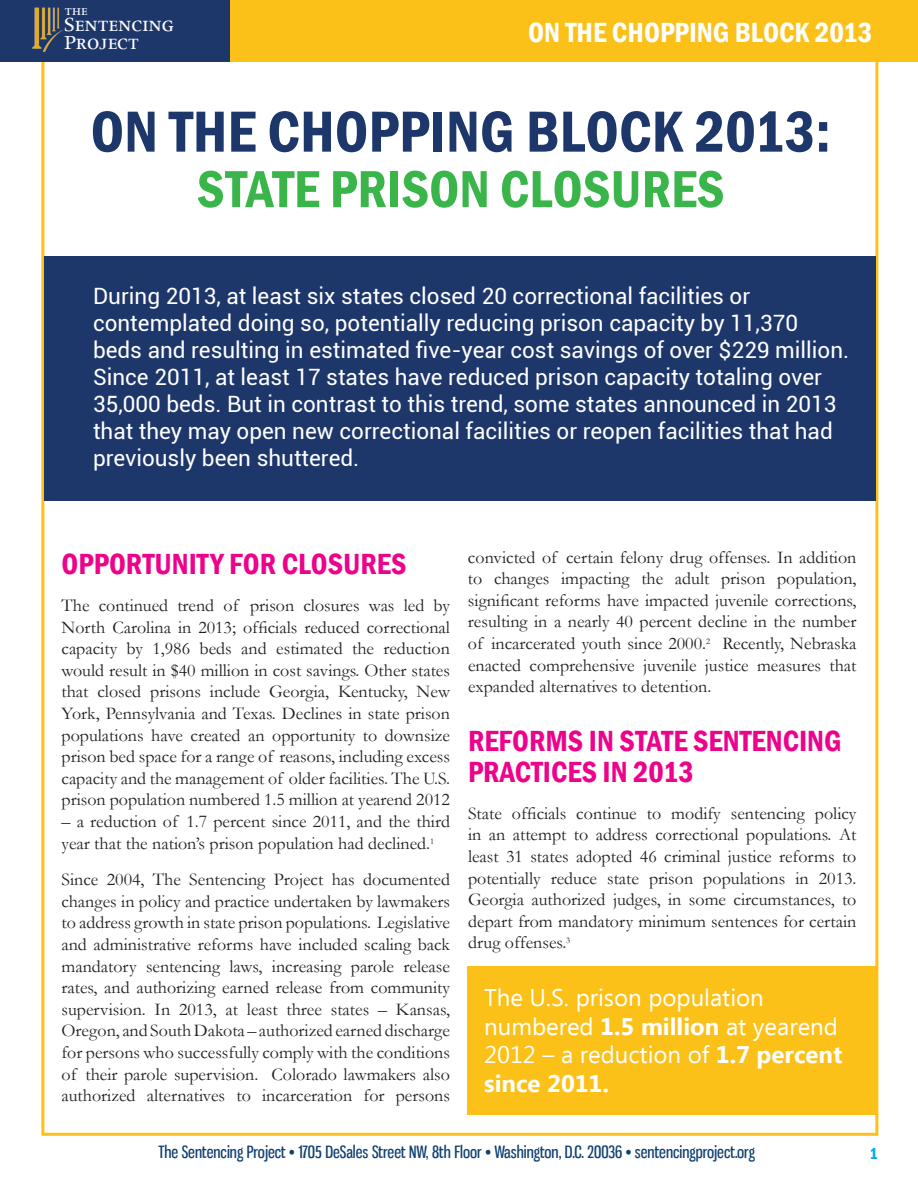
<style>
.page{position:relative;width:918px;height:1188px;background:#fff}
.page>*{position:absolute;margin:0;border:0;box-sizing:border-box;transform-origin:0 0}
.t1{font:600 condensed 60px "Franklin Gothic";color:#1e376b}
.t2{font:600 condensed 54px "Franklin Gothic";color:#3ab54a}
.t3{font:600 condensed 30px/31.5px "Franklin Gothic";color:#ed028c}
.t4{font:600 condensed 28.5px "Franklin Gothic";color:#fff}
.t5{font:24px/28.8px "Ebrima";color:#fff}
.t6{font:22.5px/27px "Roboto";color:#fff}
.t7{font:22.5px/18px "Apollo MT SC";color:#fff}
.t8{font:18px/21.6px "Garamond";color:#231f20;text-align:justify}
.t9{font:16.5px "Gnuolane Free";color:#104071}
.t10{font:600 condensed 16.5px "Franklin Gothic";color:#00aeef}
.t11{font:15px "Apollo MT SC";color:#fff}
.s1{font-weight:700}
</style>
<div class="page">
<div style="left:0;top:0;width:230px;height:62px;background:#1e376b"></div>
<img style="left:32px;top:7px;width:31px;height:45px">
<div style="left:230px;top:0;width:688px;height:62px;background:#fcc118"></div>
<div style="left:44px;top:256px;width:831px;height:245px;background:#1e376b"></div>
<div style="left:468px;top:966px;width:410px;height:148px;background:#fcc118"></div>
<p class="t11" style="left:65px;top:4px;width:24px">the</p>
<p class="t7" style="left:64px;top:17px;width:111px">Sentencing<br>Project</p>
<h3 class="t4" style="left:528px;top:13px;width:346px">ON THE CHOPPING BLOCK 2013</h3>
<h1 class="t1" style="left:91px;top:92px;width:742px">ON THE CHOPPING BLOCK 2013:</h1>
<h2 class="t2" style="left:197px;top:153px;width:527px">STATE PRISON CLOSURES</h2>
<p class="t6" style="left:93px;top:282px;width:758px">During 2013, at least six states closed 20 correctional facilities or contemplated doing so, potentially reducing prison capacity by 11,370 beds and resulting in estimated five-year cost savings of over $229 million.<br>Since 2011, at least 17 states have reduced prison capacity totaling over 35,000 beds. But in contrast to this trend, some states announced in 2013 that they may open new correctional facilities or reopen facilities that had previously been shuttered.</p>
<h3 class="t3" style="left:62px;top:548px;width:345px">OPPORTUNITY FOR CLOSURES</h3>
<p class="t8" style="left:62px;top:594px;width:390px">The continued trend of prison closures was led by North Carolina in 2013; officials reduced correctional capacity by 1,986 beds and estimated the reduction would result in $40 million in cost savings. Other states that closed prisons include Georgia, Kentucky, New York, Pennsylvania and Texas. Declines in state prison populations have created an opportunity to downsize prison bed space for a range of reasons, including excess capacity and the management of older facilities. The U.S. prison population numbered 1.5 million at yearend 2012</p>
<p class="t8" style="left:62px;top:810px;width:390px">– a reduction of 1.7 percent since 2011, and the third year that the nation’s prison population had declined.<sup>1</sup></p>
<p class="t8" style="left:62px;top:868px;width:390px">Since 2004, The Sentencing Project has documented changes in policy and practice undertaken by lawmakers to address growth in state prison populations. Legislative and administrative reforms have included scaling back mandatory sentencing laws, increasing parole release rates, and authorizing earned release from community supervision. In 2013, at least three states – Kansas, Oregon, and South Dakota – authorized earned discharge for persons who successfully comply with the conditions of their parole supervision. Colorado lawmakers also authorized alternatives to incarceration for persons</p>
<p class="t8" style="left:468px;top:546px;width:390px">convicted of certain felony drug offenses. In addition to changes impacting the adult prison population, significant reforms have impacted juvenile corrections, resulting in a nearly 40 percent decline in the number of incarcerated youth since 2000.<sup>2</sup> Recently, Nebraska enacted comprehensive juvenile justice measures that expanded alternatives to detention.</p>
<h3 class="t3" style="left:468px;top:724px;width:375px">REFORMS IN STATE SENTENCING<br>PRACTICES IN 2013</h3>
<p class="t8" style="left:468px;top:802px;width:390px">State officials continue to modify sentencing policy in an attempt to address correctional populations. At least 31 states adopted 46 criminal justice reforms to potentially reduce state prison populations in 2013.<br>Georgia authorized judges, in some circumstances, to depart from mandatory minimum sentences for certain drug offenses.<sup>3</sup></p>
<h3 class="t5" style="left:484px;top:984px;width:360px">The U.S. prison population numbered <span class="s1">1.5 million</span> at yearend<br>2012 – a reduction of <span class="s1">1.7 percent since 2011.</span></h3>
<p class="t9" style="left:158px;top:1142px;width:598px">The Sentencing Project • 1705 DeSales Street NW, 8th Floor • Washington, D.C. 20036 • sentencingproject.org</p>
<p class="t10" style="left:870px;top:1143px;width:10px">1</p>
</div>
